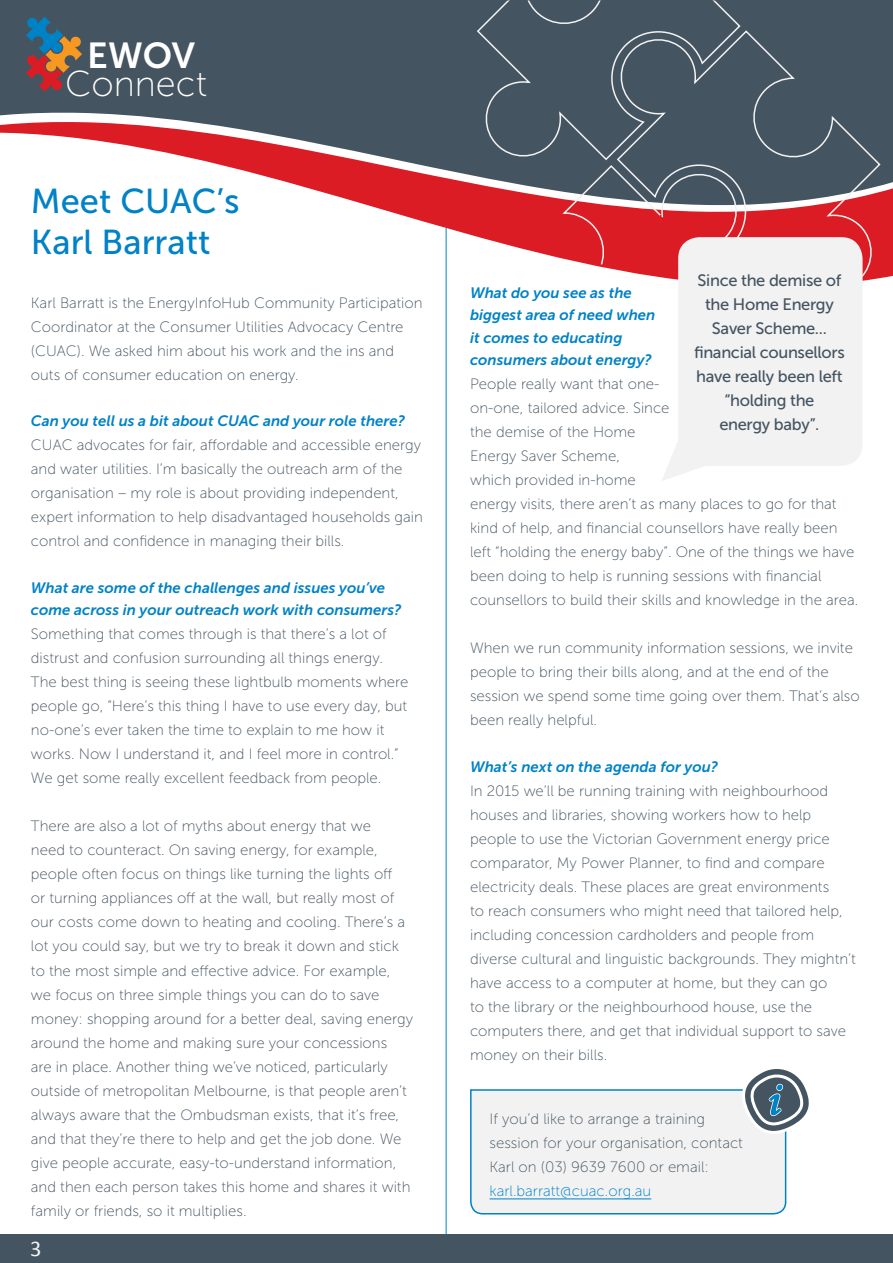
<style>
.page{position:relative;width:893px;height:1263px;background:#fff}
.page>*{position:absolute;margin:0;border:0;box-sizing:border-box;transform-origin:0 0}
.t1{font:36px "Museo Sans 100";color:#fff}
.t2{font:36px "Museo Sans 700";color:#fff}
.t3{font:34.5px/40.5px "Museo Sans 500";color:#0082c7}
.t4{font:22.5px "Calibri";color:#f2f2f2}
.t5{font:16.5px/24px "Museo Sans 500";letter-spacing:-.02em;color:#455461;text-align:center}
.t6{font:15px/24px "Museo Sans 100";color:#455461}
.t7{font:italic 15px/22.5px "Museo Sans 700";color:#0082c7}
.t8{font:15px "Museo Sans 100";color:#0082c7}
</style>
<div class="page">
<div style="left:0;top:1235px;width:893px;height:28px;background:#455461"></div>
<svg style="left:394px;top:213px;width:499px;height:143px"></svg>
<svg style="left:0;top:109px;width:893px;height:104px"></svg>
<div style="left:0;top:0;width:893px;height:109px;background:#455461"></div>
<svg style="left:476px;top:0;width:406px;height:332px"></svg>
<svg style="left:26px;top:17px;width:56px;height:74px"></svg>
<hr style="left:446px;top:228px;width:1px;height:1007px;background:#0082c7">
<svg style="left:470px;top:1069px;width:339px;height:146px"></svg>
<svg style="left:661px;top:237px;width:201px;height:244px;fill:#f2f2f2"></svg>
<h1 class="t2" style="left:87px;top:35px;width:109px">EWOV</h1>
<h1 class="t1" style="left:65px;top:65px;width:143px">Connect</h1>
<h2 class="t3" style="left:31px;top:181px;width:210px">Meet CUAC’s<br>Karl Barratt</h2>
<p class="t6" style="left:31px;top:291px;width:393px">Karl Barratt is the EnergyInfoHub Community Participation Coordinator at the Consumer Utilities Advocacy Centre (CUAC). We asked him about his work and the ins and outs of consumer education on energy.</p>
<p class="t7" style="left:31px;top:410px;width:376px">Can you tell us a bit about CUAC and your role there?</p>
<p class="t6" style="left:31px;top:433px;width:393px">CUAC advocates for fair, affordable and accessible energy and water utilities. I’m basically the outreach arm of the organisation – my role is about providing independent, expert information to help disadvantaged households gain control and confidence in managing their bills.</p>
<p class="t7" style="left:31px;top:576px;width:372px">What are some of the challenges and issues you’ve come across in your outreach work with consumers?</p>
<p class="t6" style="left:31px;top:622px;width:379px">Something that comes through is that there’s a lot of distrust and confusion surrounding all things energy.<br>The best thing is seeing these lightbulb moments where people go, “Here’s this thing I have to use every day, but no-one’s ever taken the time to explain to me how it works. Now I understand it, and I feel more in control.” We get some really excellent feedback from people.</p>
<p class="t6" style="left:31px;top:814px;width:384px">There are also a lot of myths about energy that we<br>need to counteract. On saving energy, for example, people often focus on things like turning the lights off<br>or turning appliances off at the wall, but really most of our costs come down to heating and cooling. There’s a lot you could say, but we try to break it down and stick to the most simple and effective advice. For example, we focus on three simple things you can do to save money: shopping around for a better deal, saving energy around the home and making sure your concessions<br>are in place. Another thing we’ve noticed, particularly outside of metropolitan Melbourne, is that people aren’t always aware that the Ombudsman exists, that it’s free, and that they’re there to help and get the job done. We give people accurate, easy-to-understand information, and then each person takes this home and shares it with family or friends, so it multiplies.</p>
<h3 class="t4" style="left:30px;top:1234px;width:13px">3</h3>
<p class="t5" style="left:694px;top:268px;width:152px">Since the demise of the Home Energy<br>Saver Scheme... financial counsellors have really been left “holding the<br>energy baby”.</p>
<p class="t7" style="left:470px;top:281px;width:187px">What do you see as the biggest area of need when it comes to educating consumers about energy?</p>
<p class="t6" style="left:470px;top:372px;width:390px">People really want that one-<br>on-one, tailored advice. Since<br>the demise of the Home<br>Energy Saver Scheme,<br>which provided in-home<br>energy visits, there aren’t as many places to go for that kind of help, and financial counsellors have really been left “holding the energy baby”. One of the things we have been doing to help is running sessions with financial counsellors to build their skills and knowledge in the area.</p>
<p class="t6" style="left:470px;top:636px;width:391px">When we run community information sessions, we invite people to bring their bills along, and at the end of the session we spend some time going over them. That’s also been really helpful.</p>
<p class="t7" style="left:470px;top:755px;width:250px">What’s next on the agenda for you?</p>
<p class="t6" style="left:470px;top:779px;width:387px">In 2015 we’ll be running training with neighbourhood houses and libraries, showing workers how to help people to use the Victorian Government energy price comparator, My Power Planner, to find and compare electricity deals. These places are great environments<br>to reach consumers who might need that tailored help, including concession cardholders and people from diverse cultural and linguistic backgrounds. They mightn’t have access to a computer at home, but they can go<br>to the library or the neighbourhood house, use the computers there, and get that individual support to save money on their bills.</p>
<p class="t6" style="left:490px;top:1107px;width:255px">If you’d like to arrange a training session for your organisation, contact<br>Karl on (03) 9639 7600 or email:</p>
<p class="t8" style="left:490px;top:1183px;width:163px">karl.barratt@cuac.org.au</p>
</div>
